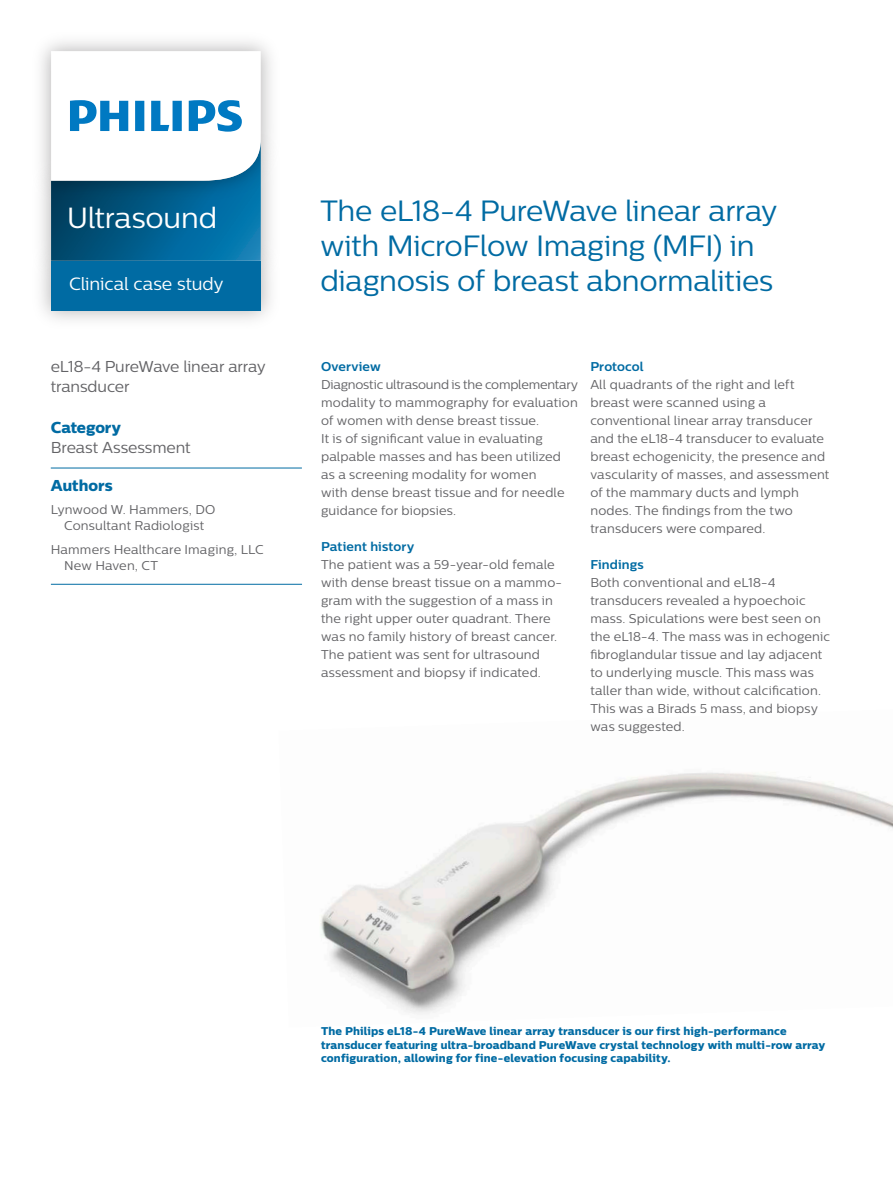
<style>
.page{position:relative;width:893px;height:1188px;background:#fff}
.page>*{position:absolute;margin:0;border:0;box-sizing:border-box;transform-origin:0 0}
.t1{font:29.25px/35.1px "Centrale Sans";letter-spacing:-.015em;color:#006ba3}
.t2{font:29.1px "Centrale Sans";letter-spacing:-.01em;color:#fff}
.t3{font:17.7px "Centrale Sans";letter-spacing:-.005em;color:#fff}
.t4{font:15.75px/20.4px "Centrale Sans";letter-spacing:-.005em;color:#636366}
.t5{font:15.75px "Centrale Sans X Bold";color:#006ba3}
.t6{font:12.75px/18px "Centrale Sans";letter-spacing:.015em;color:#636366}
.t7{font:700 12.75px "Centrale Sans";letter-spacing:.01em;color:#006ba3}
.t8{font:11.25px/13.5px "Centrale Sans X Bold";letter-spacing:.01em;color:#006ba3}
</style>
<div class="page">
<img style="left:320px;top:772px;width:573px;height:243px">
<svg style="left:51px;top:51px;width:210px;height:185px"></svg>
<img style="left:36px;top:236px;width:240px;height:84px">
<div style="left:51px;top:261px;width:210px;height:49px;background:#006ba3"></div>
<hr style="left:51px;top:468px;width:251px;height:1px;background:#006ba3">
<hr style="left:51px;top:584px;width:251px;height:1px;background:#006ba3">
<h2 class="t2" style="left:67px;top:201px;width:152px">Ultrasound</h2>
<h3 class="t3" style="left:69px;top:274px;width:156px">Clinical case study</h3>
<p class="t4" style="left:51px;top:356px;width:217px">eL18-4 PureWave linear array transducer</p>
<p class="t5" style="left:51px;top:418px;width:72px">Category</p>
<p class="t4" style="left:51px;top:437px;width:142px">Breast Assessment</p>
<p class="t5" style="left:51px;top:475px;width:63px">Authors</p>
<p class="t6" style="left:51px;top:501px;width:166px;line-height:16.5px;text-align:center">Lynwood W. Hammers, DO<br>Consultant Radiologist</p>
<p class="t6" style="left:64px;top:541px;width:201px;line-height:16.5px;text-indent:-14px">Hammers Healthcare Imaging, LLC<br>New Haven, CT</p>
<h1 class="t1" style="left:320px;top:193px;width:459px">The eL18-4 PureWave linear array with MicroFlow Imaging (MFI) in diagnosis of breast abnormalities</h1>
<p class="t7" style="left:321px;top:359px;width:61px">Overview</p>
<p class="t6" style="left:321px;top:375px;width:259px">Diagnostic ultrasound is the complementary modality to mammography for evaluation of women with dense breast tissue.<br>It is of significant value in evaluating palpable masses and has been utilized<br>as a screening modality for women<br>with dense breast tissue and for needle guidance for biopsies.</p>
<p class="t7" style="left:321px;top:539px;width:95px">Patient history</p>
<p class="t6" style="left:321px;top:555px;width:243px">The patient was a 59-year-old female with dense breast tissue on a mammo&shy;gram with the suggestion of a mass in the right upper outer quadrant. There was no family history of breast cancer.<br>The patient was sent for ultrasound assessment and biopsy if indicated.</p>
<p class="t7" style="left:590px;top:358px;width:55px">Protocol</p>
<p class="t6" style="left:590px;top:375px;width:240px">All quadrants of the right and left breast were scanned using a conventional linear array transducer and the eL18-4 transducer to evaluate breast echogenicity, the presence and vascularity of masses, and assessment of the mammary ducts and lymph nodes. The findings from the two transducers were compared.</p>
<p class="t7" style="left:590px;top:556px;width:55px">Findings</p>
<p class="t6" style="left:590px;top:573px;width:241px">Both conventional and eL18-4 transducers revealed a hypoechoic mass. Spiculations were best seen on the eL18-4. The mass was in echogenic fibroglandular tissue and lay adjacent to underlying muscle. This mass was taller than wide, without calcification.<br>This was a Birads 5 mass, and biopsy was suggested.</p>
<p class="t8" style="left:321px;top:1024px;width:506px">The Philips eL18-4 PureWave linear array transducer is our first high-performance transducer featuring ultra-broadband PureWave crystal technology with multi-row array configuration, allowing for fine-elevation focusing capability.</p>
</div>
